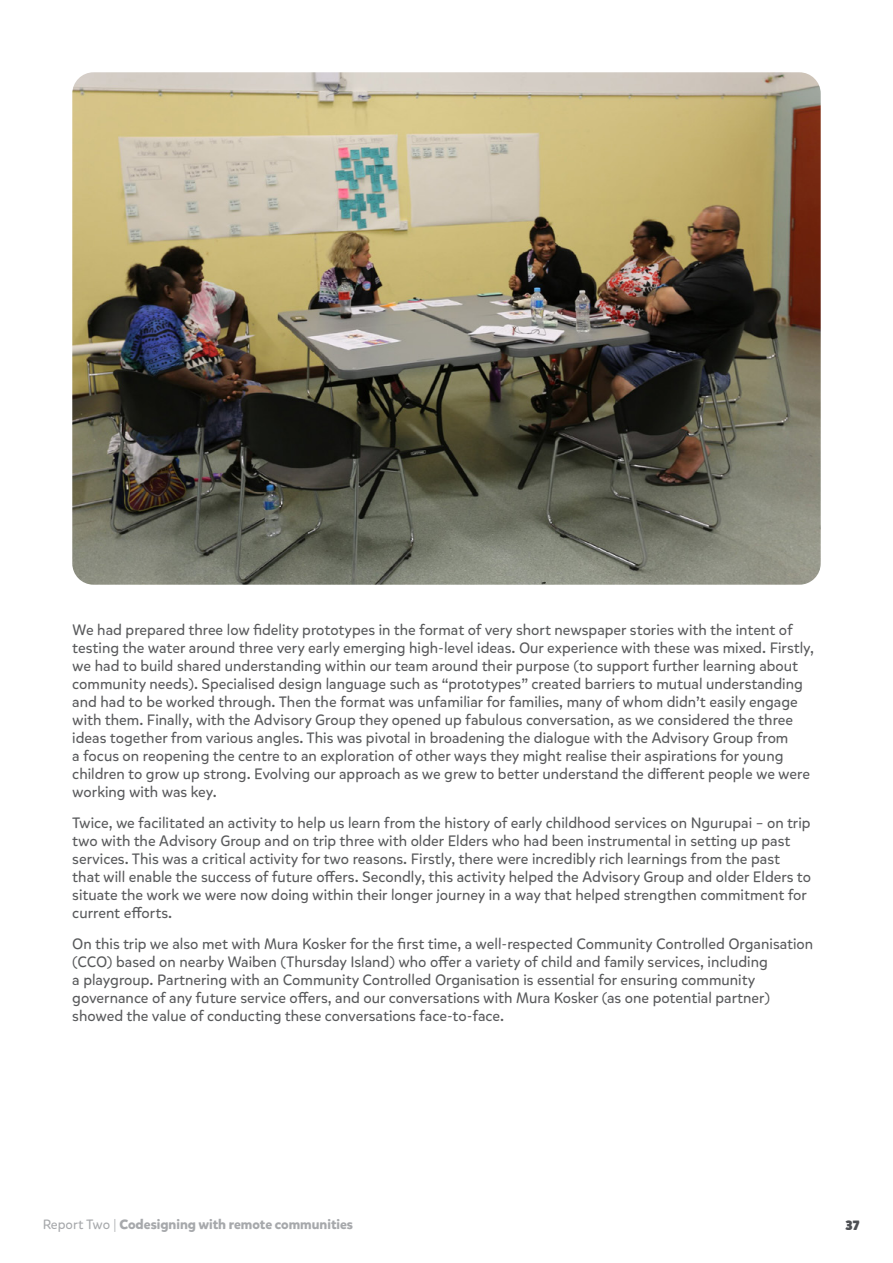
<style>
.page{position:relative;width:893px;height:1263px;background:#fff}
.page>*{position:absolute;margin:0;border:0;box-sizing:border-box;transform-origin:0 0}
.t1{font:15px/18px "Mikado";color:#58595b}
.t2{font:700 13.5px "Mikado";color:#a7a9ac}
.t3{font:900 13.5px "Mikado";color:#4d4f53}
.s1{font-weight:400}
</style>
<div class="page">
<img style="left:72px;top:72px;width:749px;height:513px">
<p class="t1" style="left:72px;top:621px;width:743px">We had prepared three low fidelity prototypes in the format of very short newspaper stories with the intent of testing the water around three very early emerging high-level ideas. Our experience with these was mixed. Firstly, we had to build shared understanding within our team around their purpose (to support further learning about community needs). Specialised design language such as “prototypes” created barriers to mutual understanding and had to be worked through. Then the format was unfamiliar for families, many of whom didn’t easily engage with them. Finally, with the Advisory Group they opened up fabulous conversation, as we considered the three ideas together from various angles. This was pivotal in broadening the dialogue with the Advisory Group from<br>a focus on reopening the centre to an exploration of other ways they might realise their aspirations for young children to grow up strong. Evolving our approach as we grew to better understand the different people we were working with was key.</p>
<p class="t1" style="left:72px;top:814px;width:740px">Twice, we facilitated an activity to help us learn from the history of early childhood services on Ngurupai – on trip two with the Advisory Group and on trip three with older Elders who had been instrumental in setting up past services. This was a critical activity for two reasons. Firstly, there were incredibly rich learnings from the past that will enable the success of future offers. Secondly, this activity helped the Advisory Group and older Elders to situate the work we were now doing within their longer journey in a way that helped strengthen commitment for current efforts.</p>
<p class="t1" style="left:72px;top:935px;width:742px">On this trip we also met with Mura Kosker for the first time, a well-respected Community Controlled Organisation (CCO) based on nearby Waiben (Thursday Island) who offer a variety of child and family services, including<br>a playgroup. Partnering with an Community Controlled Organisation is essential for ensuring community governance of any future service offers, and our conversations with Mura Kosker (as one potential partner) showed the value of conducting these conversations face-to-face.</p>
<p class="t2" style="left:43px;top:1215px;width:312px"><span class="s1">Report Two |</span> Codesigning with remote communities</p>
<p class="t3" style="left:846px;top:1216px;width:15px">37</p>
</div>
